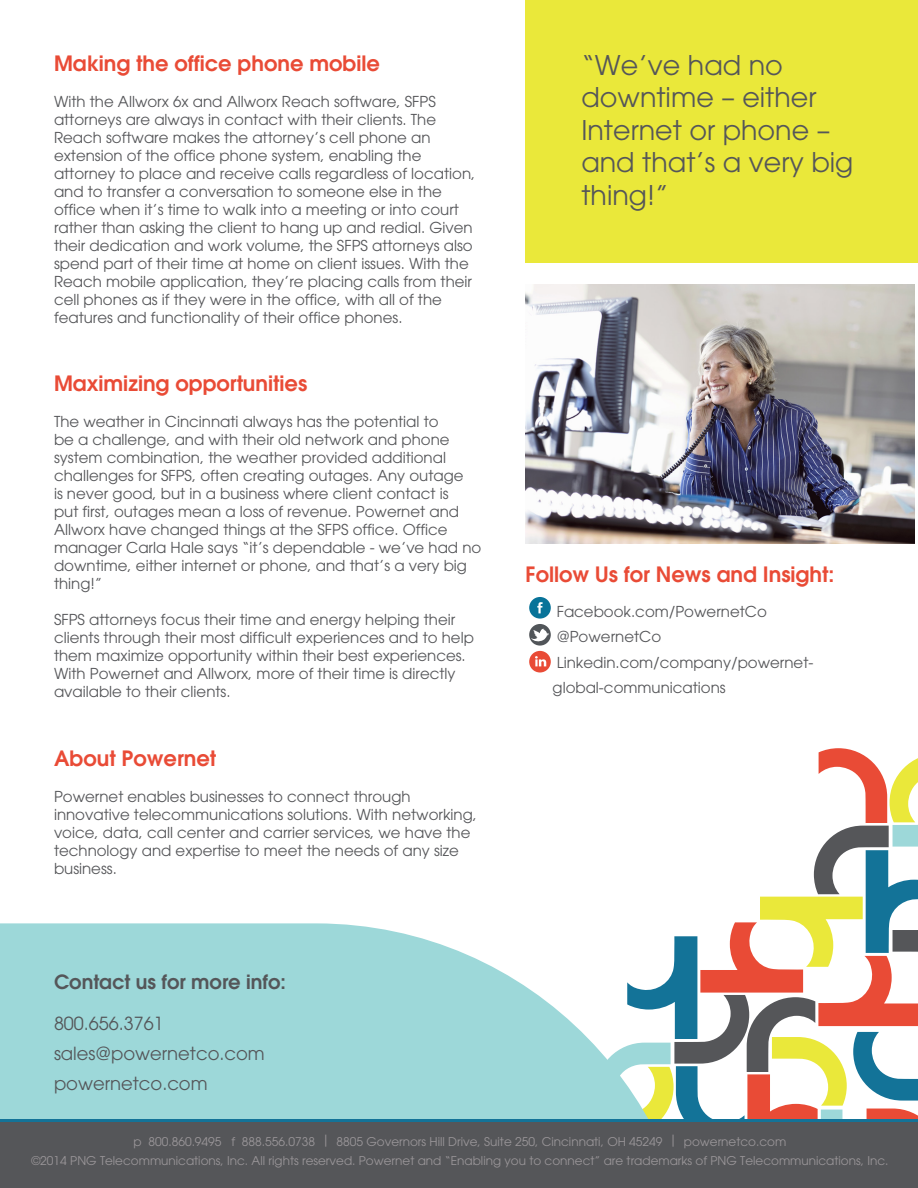
<style>
.page{position:relative;width:918px;height:1188px;background:#fff}
.page>*{position:absolute;margin:0;border:0;box-sizing:border-box;transform-origin:0 0}
.t1{font:27px/32.4px "Avant Garde";color:#555659}
.t2{font:600 21px "Avant Garde";color:#e94b36}
.t3{font:600 19.5px "Avant Garde";color:#555659}
.t4{font:18px "Avant Garde";color:#555659}
.t5{font:15px/18px "Avant Garde";color:#555659}
.t6{font:12px "Avant Garde";color:#9a9699}
</style>
<div class="page">
<svg style="left:698px;top:748px;width:220px;height:371px"></svg>
<svg style="left:0;top:923px;width:698px;height:196px;fill:#9dd8d9"></svg>
<div style="left:0;top:1119px;width:918px;height:65px;background:linear-gradient(to right,#137398,#137398)"></div>
<div style="left:0;top:1123px;width:918px;height:65px;background:#555659"></div>
<div style="left:526px;top:0;width:392px;height:263px;background:#eae83a"></div>
<div style="left:529px;top:597px;width:22px;height:22px;background:#087399;border-radius:50%"></div>
<svg style="left:537px;top:602px;width:6px;height:11px"></svg>
<div style="left:529px;top:651px;width:22px;height:21px;background:#e94b36;border-radius:50%"></div>
<svg style="left:535px;top:656px;width:11px;height:10px"></svg>
<svg style="left:529px;top:624px;width:22px;height:22px"></svg>
<svg style="left:531px;top:628px;width:18px;height:14px"></svg>
<img style="left:526px;top:284px;width:389px;height:260px">
<p class="t2" style="left:54px;top:49px;width:327px">Making the office phone mobile</p>
<p class="t5" style="left:54px;top:92px;width:423px">With the Allworx 6x and Allworx Reach software, SFPS attorneys are always in contact with their clients. The Reach software makes the attorney’s cell phone an extension of the office phone system, enabling the attorney to place and receive calls regardless of location, and to transfer a conversation to someone else in the office when it’s time to walk into a meeting or into court rather than asking the client to hang up and redial. Given their dedication and work volume, the SFPS attorneys also spend part of their time at home on client issues. With the Reach mobile application, they’re placing calls from their cell phones as if they were in the office, with all of the features and functionality of their office phones.</p>
<p class="t2" style="left:54px;top:370px;width:255px">Maximizing opportunities</p>
<p class="t5" style="left:54px;top:413px;width:429px">The weather in Cincinnati always has the potential to<br>be a challenge, and with their old network and phone system combination, the weather provided additional challenges for SFPS, often creating outages. Any outage<br>is never good, but in a business where client contact is<br>put first, outages mean a loss of revenue. Powernet and Allworx have changed things at the SFPS office. Office manager Carla Hale says “it’s dependable - we’ve had no downtime, either internet or phone, and that’s a very big thing!”</p>
<p class="t5" style="left:54px;top:611px;width:421px">SFPS attorneys focus their time and energy helping their clients through their most difficult experiences and to help them maximize opportunity within their best experiences.<br>With Powernet and Allworx, more of their time is directly available to their clients.</p>
<p class="t2" style="left:54px;top:744px;width:164px">About Powernet</p>
<p class="t5" style="left:54px;top:787px;width:424px">Powernet enables businesses to connect through innovative telecommunications solutions. With networking, voice, data, call center and carrier services, we have the technology and expertise to meet the needs of any size business.</p>
<p class="t3" style="left:54px;top:969px;width:234px">Contact us for more info:</p>
<p class="t4" style="left:54px;top:1012px;width:111px">800.656.3761</p>
<p class="t4" style="left:54px;top:1042px;width:212px">sales@powernetco.com</p>
<p class="t4" style="left:54px;top:1072px;width:155px">powernetco.com</p>
<p class="t1" style="left:581px;top:49px;width:274px">“We’ve had no downtime – either<br>Internet or phone – and that’s a very big thing!”</p>
<p class="t2" style="left:526px;top:561px;width:310px">Follow Us for News and Insight:</p>
<p class="t5" style="left:557px;top:602px;width:212px">Facebook.com/PowernetCo</p>
<p class="t5" style="left:557px;top:628px;width:106px">@PowernetCo</p>
<p class="t5" style="left:553px;top:650px;width:262px;line-height:25.5px">Linkedin.com/company/powernet&shy;global-communications</p>
<p class="t6" style="left:134px;top:1134px;width:654px">p 800.860.9495 f 888.556.0738 | 8805 Governors Hill Drive, Suite 250, Cincinnati, OH 45249 | powernetco.com</p>
<p class="t6" style="left:31px;top:1153px;width:859px">©2014 PNG Telecommunications, Inc. All rights reserved. Powernet and “Enabling you to connect” are trademarks of PNG Telecommunications, Inc.</p>
</div>
